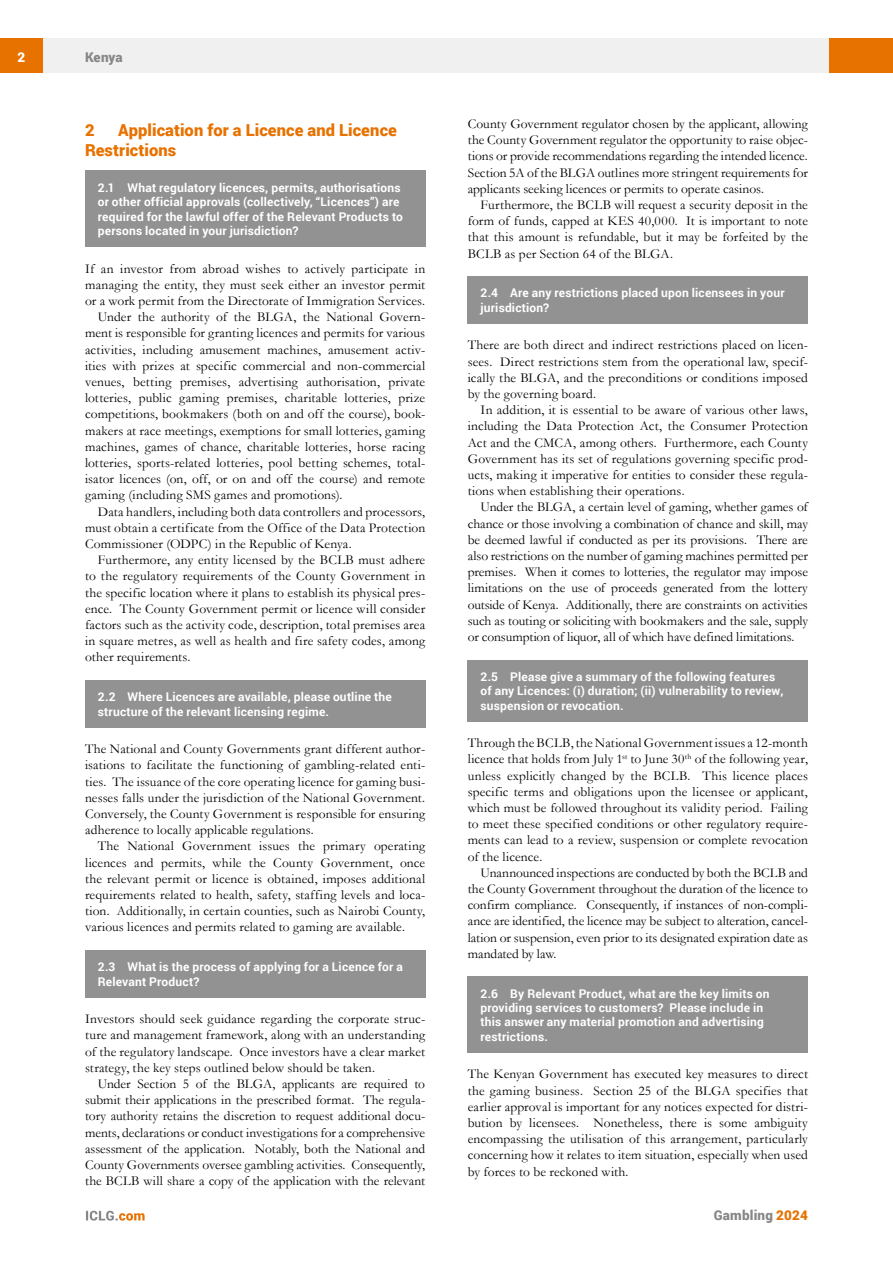
<style>
.page{position:relative;width:893px;height:1263px;background:#fff}
.page>*{position:absolute;margin:0;border:0;box-sizing:border-box;transform-origin:0 0}
.t1{font:900 16.5px/19.8px "Roboto";letter-spacing:.005em;color:#e87200}
.t2{font:13.5px/16.2px "Garamond";letter-spacing:.01em;color:#000;text-align:justify}
.t3{font:900 13.5px "Roboto";letter-spacing:.015em;color:#878787}
.t4{font:900 13.5px "Roboto";color:#fff}
.t5{font:700 12px/14.4px "Roboto";letter-spacing:.015em;color:#fff}
.s1{color:#e87200}
</style>
<div class="page">
<div style="left:43px;top:38px;width:786px;height:34px;background:#f0f0f0"></div>
<div style="left:0;top:38px;width:43px;height:34px;background:#e87200"></div>
<div style="left:829px;top:38px;width:64px;height:34px;background:#e87200"></div>
<svg style="left:86px;top:1211px;width:59px;height:9px"></svg>
<div style="left:468px;top:276px;width:340px;height:48px;background:#929292"></div>
<div style="left:468px;top:660px;width:340px;height:61px;background:#929292"></div>
<div style="left:468px;top:976px;width:340px;height:76px;background:#929292"></div>
<div style="left:85px;top:171px;width:340px;height:76px;background:#929292"></div>
<div style="left:85px;top:680px;width:340px;height:47px;background:#929292"></div>
<div style="left:85px;top:950px;width:340px;height:47px;background:#929292"></div>
<p class="t4" style="left:17px;top:48px;width:9px">2</p>
<p class="t3" style="left:85px;top:48px;width:39px">Kenya</p>
<p class="t1" style="left:85px;top:120px;width:313px;text-indent:33px">Application for a Licence and Licence<br>Restrictions</p>
<p class="t5" style="left:98px;top:180px;width:307px">2.1 What regulatory licences, permits, authorisations or other official approvals (collectively, “Licences”) are required for the lawful offer of the Relevant Products to persons located in your jurisdiction?</p>
<p class="t2" style="left:85px;top:260px;width:342px">If an investor from abroad wishes to actively participate in</p>
<p class="t2" style="left:85px;top:276px;width:342px">managing the entity, they must seek either an investor permit</p>
<p class="t2" style="left:85px;top:292px;width:342px">or a work permit from the Directorate of Immigration Services.</p>
<p class="t2" style="left:98px;top:308px;width:329px">Under the authority of the BLGA, the National Govern-</p>
<p class="t2" style="left:85px;top:325px;width:342px">ment is responsible for granting licences and permits for various</p>
<p class="t2" style="left:85px;top:341px;width:342px">activities, including amusement machines, amusement activ-</p>
<p class="t2" style="left:85px;top:357px;width:342px">ities with prizes at specific commercial and non-commercial</p>
<p class="t2" style="left:85px;top:373px;width:342px">venues, betting premises, advertising authorisation, private</p>
<p class="t2" style="left:85px;top:389px;width:342px">lotteries, public gaming premises, charitable lotteries, prize</p>
<p class="t2" style="left:85px;top:406px;width:342px">competitions, bookmakers (both on and off the course), book-</p>
<p class="t2" style="left:85px;top:422px;width:342px">makers at race meetings, exemptions for small lotteries, gaming</p>
<p class="t2" style="left:85px;top:438px;width:342px">machines, games of chance, charitable lotteries, horse racing</p>
<p class="t2" style="left:85px;top:454px;width:342px">lotteries, sports-related lotteries, pool betting schemes, total-</p>
<p class="t2" style="left:85px;top:470px;width:342px">isator licences (on, off, or on and off the course) and remote</p>
<p class="t2" style="left:85px;top:487px;width:259px">gaming (including SMS games and promotions).</p>
<p class="t2" style="left:98px;top:503px;width:329px">Data handlers, including both data controllers and processors,</p>
<p class="t2" style="left:85px;top:519px;width:342px">must obtain a certificate from the Office of the Data Protection</p>
<p class="t2" style="left:85px;top:535px;width:268px">Commissioner (ODPC) in the Republic of Kenya.</p>
<p class="t2" style="left:98px;top:551px;width:329px">Furthermore, any entity licensed by the BCLB must adhere</p>
<p class="t2" style="left:85px;top:568px;width:342px">to the regulatory requirements of the County Government in</p>
<p class="t2" style="left:85px;top:584px;width:342px">the specific location where it plans to establish its physical pres-</p>
<p class="t2" style="left:85px;top:600px;width:342px">ence. The County Government permit or licence will consider</p>
<p class="t2" style="left:85px;top:616px;width:342px">factors such as the activity code, description, total premises area</p>
<p class="t2" style="left:85px;top:632px;width:342px">in square metres, as well as health and fire safety codes, among</p>
<p class="t2" style="left:85px;top:649px;width:107px">other requirements.</p>
<p class="t5" style="left:98px;top:689px;width:296px">2.2 Where Licences are available, please outline the structure of the relevant licensing regime.</p>
<p class="t2" style="left:85px;top:740px;width:342px">The National and County Governments grant different author&shy;isations to facilitate the functioning of gambling-related enti&shy;ties. The issuance of the core operating licence for gaming busi&shy;nesses falls under the jurisdiction of the National Government.<br>Conversely, the County Government is responsible for ensuring adherence to locally applicable regulations.</p>
<p class="t2" style="left:85px;top:838px;width:342px;text-indent:13px">The National Government issues the primary operating licences and permits, while the County Government, once the relevant permit or licence is obtained, imposes additional requirements related to health, safety, staffing levels and loca&shy;tion. Additionally, in certain counties, such as Nairobi County, various licences and permits related to gaming are available.</p>
<p class="t5" style="left:98px;top:959px;width:306px">2.3 What is the process of applying for a Licence for a<br>Relevant Product?</p>
<p class="t2" style="left:85px;top:1010px;width:342px">Investors should seek guidance regarding the corporate struc&shy;ture and management framework, along with an understanding of the regulatory landscape. Once investors have a clear market strategy, the key steps outlined below should be taken.</p>
<p class="t2" style="left:85px;top:1075px;width:342px;text-indent:13px">Under Section 5 of the BLGA, applicants are required to submit their applications in the prescribed format. The regula&shy;tory authority retains the discretion to request additional docu&shy;ments, declarations or conduct investigations for a comprehensive assessment of the application. Notably, both the National and County Governments oversee gambling activities. Consequently, the BCLB will share a copy of the application with the relevant</p>
<p class="t1" style="left:85px;top:120px;width:11px">2</p>
<p class="t2" style="left:468px;top:115px;width:342px">County Government regulator chosen by the applicant, allowing the County Government regulator the opportunity to raise objec&shy;tions or provide recommendations regarding the intended licence.<br>Section 5A of the BLGA outlines more stringent requirements for applicants seeking licences or permits to operate casinos.</p>
<p class="t2" style="left:468px;top:196px;width:342px;text-indent:13px">Furthermore, the BCLB will request a security deposit in the form of funds, capped at KES 40,000. It is important to note that this amount is refundable, but it may be forfeited by the BCLB as per Section 64 of the BLGA.</p>
<p class="t5" style="left:480px;top:285px;width:306px">2.4 Are any restrictions placed upon licensees in your jurisdiction?</p>
<p class="t2" style="left:468px;top:337px;width:342px">There are both direct and indirect restrictions placed on licen&shy;sees. Direct restrictions stem from the operational law, specif&shy;ically the BLGA, and the preconditions or conditions imposed by the governing board.</p>
<p class="t2" style="left:468px;top:401px;width:342px;text-indent:13px">In addition, it is essential to be aware of various other laws, including the Data Protection Act, the Consumer Protection Act and the CMCA, among others. Furthermore, each County Government has its set of regulations governing specific prod&shy;ucts, making it imperative for entities to consider these regula&shy;tions when establishing their operations.</p>
<p class="t2" style="left:468px;top:499px;width:342px;text-indent:13px">Under the BLGA, a certain level of gaming, whether games of chance or those involving a combination of chance and skill, may be deemed lawful if conducted as per its provisions. There are also restrictions on the number of gaming machines permitted per premises. When it comes to lotteries, the regulator may impose limitations on the use of proceeds generated from the lottery outside of Kenya. Additionally, there are constraints on activities such as touting or soliciting with bookmakers and the sale, supply or consumption of liquor, all of which have defined limitations.</p>
<p class="t5" style="left:480px;top:669px;width:304px">2.5 Please give a summary of the following features of any Licences: (i) duration; (ii) vulnerability to review, suspension or revocation.</p>
<p class="t2" style="left:468px;top:734px;width:342px">Through the BCLB, the National Government issues a 12-month licence that holds from July 1<sup>st</sup> to June 30<sup>th</sup> of the following year, unless explicitly changed by the BCLB. This licence places specific terms and obligations upon the licensee or applicant, which must be followed throughout its validity period. Failing to meet these specified conditions or other regulatory require&shy;ments can lead to a review, suspension or complete revocation of the licence.</p>
<p class="t2" style="left:468px;top:864px;width:342px;text-indent:13px">Unannounced inspections are conducted by both the BCLB and the County Government throughout the duration of the licence to confirm compliance. Consequently, if instances of non-compli&shy;ance are identified, the licence may be subject to alteration, cancel&shy;lation or suspension, even prior to its designated expiration date as mandated by law.</p>
<p class="t5" style="left:480px;top:986px;width:291px">2.6 By Relevant Product, what are the key limits on providing services to customers? Please include in this answer any material promotion and advertising restrictions.</p>
<p class="t2" style="left:468px;top:1066px;width:342px">The Kenyan Government has executed key measures to direct the gaming business. Section 25 of the BLGA specifies that earlier approval is important for any notices expected for distri&shy;bution by licensees. Nonetheless, there is some ambiguity encompassing the utilisation of this arrangement, particularly concerning how it relates to item situation, especially when used by forces to be reckoned with.</p>
<p class="t3" style="left:714px;top:1206px;width:96px">Gambling <span class="s1">2024</span></p>
</div>
